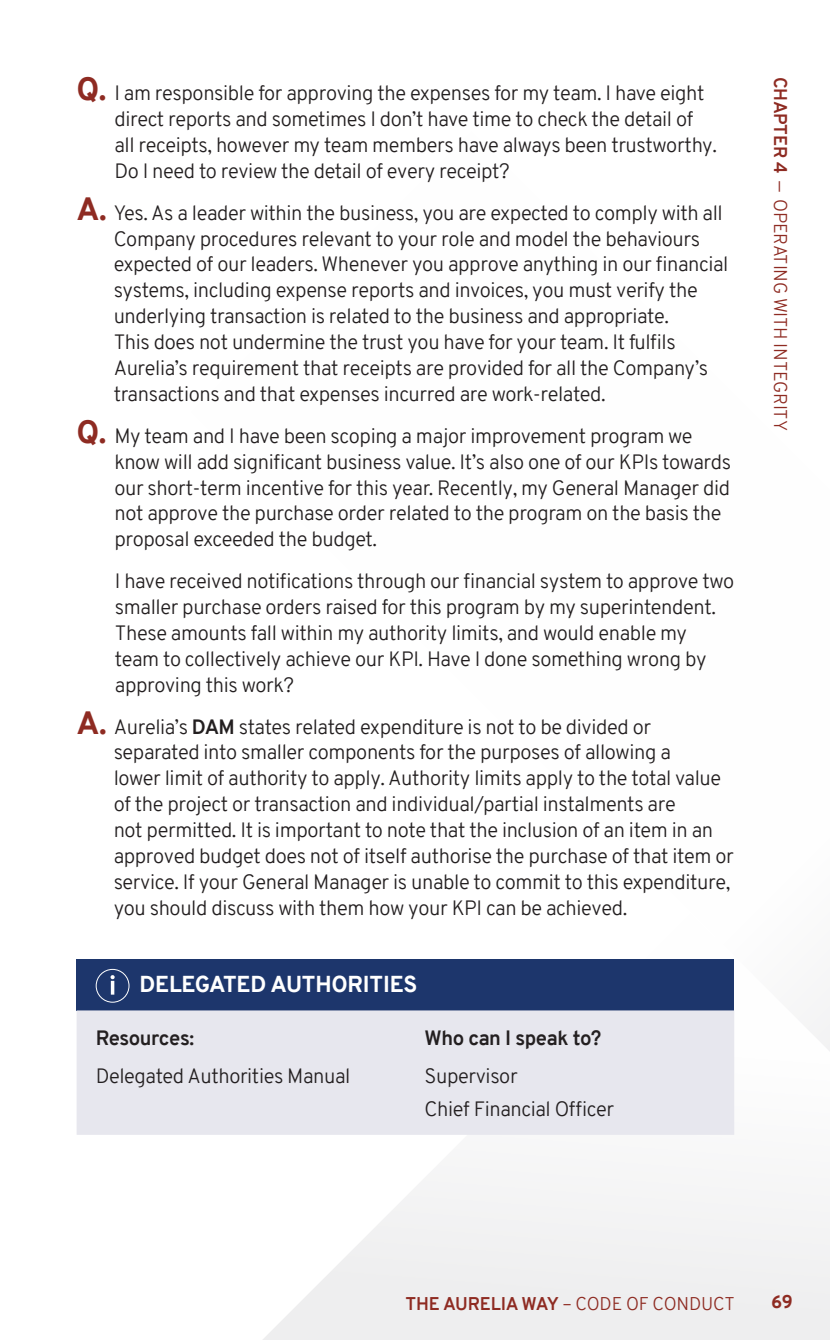
<style>
.page{position:relative;width:830px;height:1340px;background:#fff}
.page>*{position:absolute;margin:0;border:0;box-sizing:border-box;transform-origin:0 0}
.AUR_H3{font:800 22.5px "Overpass";letter-spacing:-.01em;color:#fff}
.AUR_BODY{font:300 20.25px/25.9px "Overpass";letter-spacing:-.02em;color:#231f20}
.AUR_BULLETS{font:300 20.25px "Overpass";letter-spacing:-.02em;color:#231f20}
.AUR___H4{font:700 20.25px "Overpass";letter-spacing:-.02em;color:#231f20}
.t1{font:300 18px "Overpass";letter-spacing:-.01em;color:#8e2b22}
.t2{font:800 18px "Overpass";color:#8e2b22}
.s1{font-weight:800;font-size:31.5px;color:#8e2b22}
.s2{font-weight:700}
</style>
<div class="page">
<div style="left:264px;top:1269px;width:565px;height:70px;background:#eeeeef"></div>
<svg style="left:189px;top:959px;width:640px;height:310px"></svg>
<div style="left:77px;top:959px;width:656px;height:51px;background:#1d366c"></div>
<div style="left:77px;top:1010px;width:656px;height:124px;background:#e7e7ee"></div>
<div style="left:96px;top:969px;width:33px;height:33px;border:1px solid #fff;border-radius:50%"></div>
<svg style="left:110px;top:975px;width:5px;height:19px"></svg>
<p class="AUR_BODY" style="left:114px;top:80px;width:603px;text-indent:-38px"><span class="s1">Q.</span> I am responsible for approving the expenses for my team. I have eight direct reports and sometimes I don’t have time to check the detail of all receipts, however my team members have always been trustworthy.<br>Do I need to review the detail of every receipt?</p>
<p class="AUR_BODY" style="left:114px;top:200px;width:616px;text-indent:-37px"><span class="s1">A.</span> Yes. As a leader within the business, you are expected to comply with all Company procedures relevant to your role and model the behaviours expected of our leaders. Whenever you approve anything in our financial systems, including expense reports and invoices, you must verify the underlying transaction is related to the business and appropriate.<br>This does not undermine the trust you have for your team. It fulfils Aurelia’s requirement that receipts are provided for all the Company’s transactions and that expenses incurred are work-related.</p>
<p class="AUR_BODY" style="left:114px;top:423px;width:618px;text-indent:-38px"><span class="s1">Q.</span> My team and I have been scoping a major improvement program we know will add significant business value. It’s also one of our KPIs towards our short-term incentive for this year. Recently, my General Manager did not approve the purchase order related to the program on the basis the proposal exceeded the budget.</p>
<p class="AUR_BODY" style="left:115px;top:568px;width:620px">I have received notifications through our financial system to approve two smaller purchase orders raised for this program by my superintendent.<br>These amounts fall within my authority limits, and would enable my team to collectively achieve our KPI. Have I done something wrong by approving this work?</p>
<p class="AUR_BODY" style="left:114px;top:713px;width:621px;text-indent:-37px"><span class="s1">A.</span> Aurelia’s <span class="s2">DAM</span> states related expenditure is not to be divided or separated into smaller components for the purposes of allowing a<br>lower limit of authority to apply. Authority limits apply to the total value of the project or transaction and individual/partial instalments are<br>not permitted. It is important to note that the inclusion of an item in an approved budget does not of itself authorise the purchase of that item or service. If your General Manager is unable to commit to this expenditure, you should discuss with them how your KPI can be achieved.</p>
<p class="AUR_H3" style="left:139px;top:968px;width:279px">DELEGATED AUTHORITIES</p>
<p class="AUR___H4" style="left:96px;top:1023px;width:100px">Resources:</p>
<p class="AUR_BULLETS" style="left:96px;top:1061px;width:256px">Delegated Authorities Manual</p>
<p class="AUR___H4" style="left:424px;top:1023px;width:178px">Who can I speak to?</p>
<p class="AUR_BULLETS" style="left:424px;top:1061px;width:95px">Supervisor</p>
<p class="AUR_BULLETS" style="left:424px;top:1094px;width:191px">Chief Financial Officer</p>
<p class="t1" style="left:792px;top:77px;width:355px;rotate:90deg"><span class="s2">CHAPTER 4</span> — OPERATING WITH INTEGRITY</p>
<p class="t1" style="left:405px;top:1290px;width:330px"><span class="s2">THE AURELIA WAY</span> – CODE OF CONDUCT</p>
<p class="t2" style="left:770px;top:1289px;width:23px">69</p>
</div>
